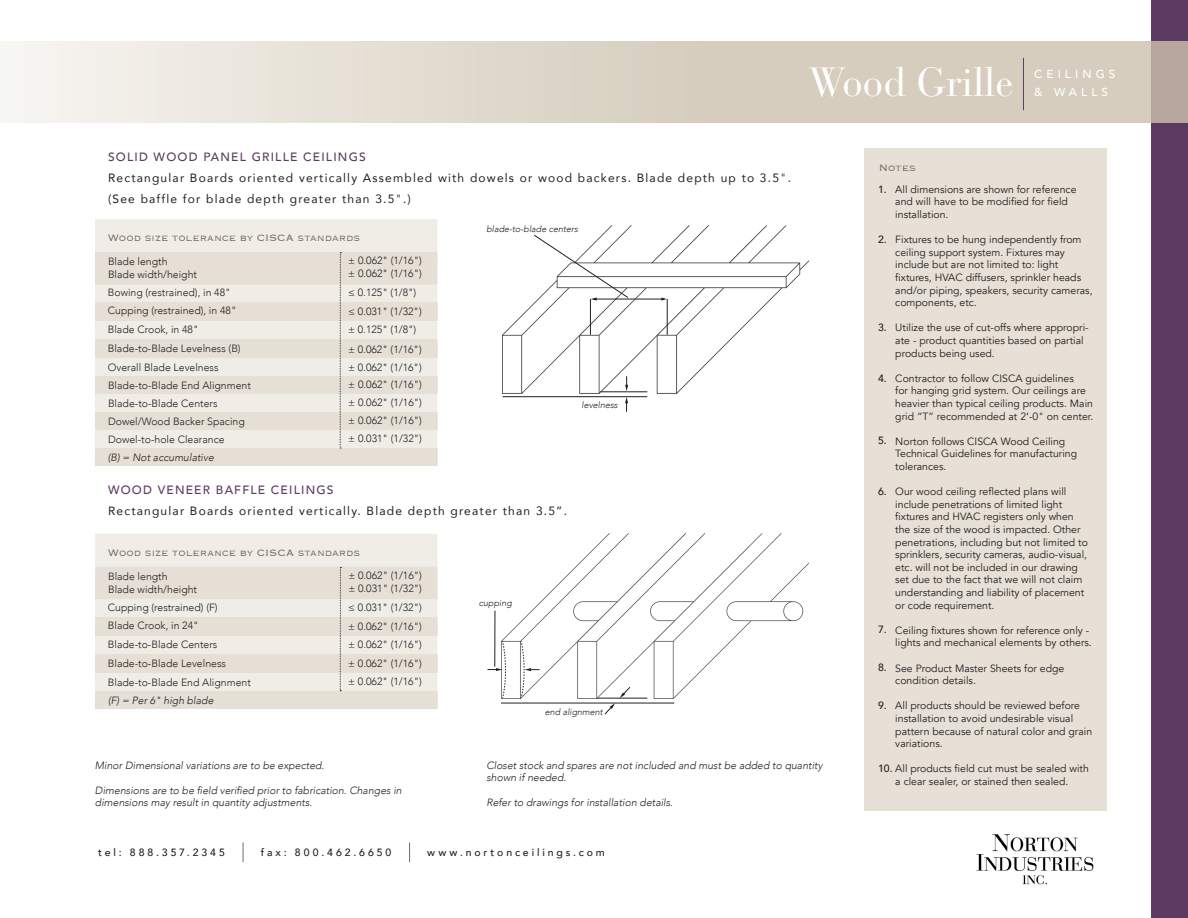
<style>
.page{position:relative;width:1188px;height:918px;background:#fff}
.page>*{position:absolute;margin:0;border:0;box-sizing:border-box;transform-origin:0 0}
.t1{font:40.5px "Bauer Bodoni";color:#fff}
.t2{font:12px/21px "Avenir";letter-spacing:.1em;color:#231f20}
.t3{font:300 12px "Copperplate";color:#736964}
.t4{font:500 12px "Avenir";letter-spacing:.1em;color:#5c3a62}
.t5{font:500 11.7px "Avenir";letter-spacing:.35em;color:#fff}
.t6{font:10.5px/12.6px "Avenir";color:#231f20}
.t7{font:300 10.5px "Avenir";color:#231f20}
.t8{font:italic 300 10.5px/12.6px "Avenir";color:#231f20}
.t9{font:500 10.5px "Avenir";letter-spacing:.275em;color:#231f20}
.t10{font:italic 300 9px "Avenir";color:#231f20}
.s1{font-weight:300}
.s2{font-weight:500}
</style>
<div class="page">
<img style="left:976px;top:834px;width:118px;height:51px">
<svg style="left:243px;top:842px;width:1px;height:20px"></svg>
<svg style="left:409px;top:842px;width:1px;height:20px"></svg>
<div style="left:1151px;top:0;width:37px;height:918px;background:#5c3a62"></div>
<svg style="left:0;top:41px;width:1188px;height:81px;background:#dfd7cb"></svg>
<hr style="left:1023px;top:58px;width:1px;height:52px;background:#5c3b61">
<div style="left:864px;top:148px;width:243px;height:663px;background:#e6e0d6"></div>
<div style="left:95px;top:219px;width:342px;height:247px;background:#f0ece6"></div>
<div style="left:95px;top:252px;width:342px;height:32px;background:#e5dfd5"></div>
<div style="left:95px;top:303px;width:342px;height:18px;background:#e5dfd5"></div>
<div style="left:95px;top:339px;width:342px;height:19px;background:#e5dfd5"></div>
<div style="left:95px;top:376px;width:342px;height:18px;background:#e5dfd5"></div>
<div style="left:95px;top:412px;width:342px;height:18px;background:#e5dfd5"></div>
<div style="left:95px;top:534px;width:343px;height:175px;background:#f0ece6"></div>
<div style="left:95px;top:567px;width:343px;height:32px;background:#e5dfd5"></div>
<div style="left:95px;top:617px;width:342px;height:19px;background:#e5dfd5"></div>
<div style="left:95px;top:654px;width:342px;height:18px;background:#e5dfd5"></div>
<div style="left:95px;top:691px;width:342px;height:18px;background:#e5dfd5"></div>
<svg style="left:340px;top:252px;width:1px;height:196px"></svg>
<div style="left:95px;top:448px;width:342px;height:18px;background:#e5dfd5"></div>
<svg style="left:340px;top:567px;width:1px;height:124px"></svg>
<img style="left:502px;top:533px;width:307px;height:166px">
<img style="left:503px;top:225px;width:306px;height:168px">
<svg style="left:625px;top:397px;width:3px;height:15px"></svg>
<svg style="left:625px;top:376px;width:3px;height:15px"></svg>
<hr style="left:594px;top:299px;width:70px;height:1px;background:#231f20">
<svg style="left:661px;top:298px;width:6px;height:3px"></svg>
<hr style="left:590px;top:299px;width:1px;height:36px;background:#231f20">
<hr style="left:667px;top:299px;width:1px;height:36px;background:#231f20">
<hr style="left:502px;top:396px;width:145px;height:1px;background:#231f20">
<hr style="left:600px;top:392px;width:47px;height:1px;background:#231f20">
<svg style="left:534px;top:235px;width:94px;height:66px"></svg>
<svg style="left:604px;top:687px;width:26px;height:28px"></svg>
<hr style="left:501px;top:703px;width:173px;height:1px;background:#231f20">
<hr style="left:597px;top:698px;width:50px;height:1px;background:#231f20">
<svg style="left:488px;top:641px;width:18px;height:57px"></svg>
<svg style="left:521px;top:641px;width:19px;height:57px"></svg>
<hr style="left:495px;top:611px;width:1px;height:56px;background:#231f20">
<p class="t1" style="left:808px;top:58px;width:207px">Wood Grille</p>
<p class="t5" style="left:1034px;top:64px;width:83px">CEILINGS</p>
<p class="t5" style="left:1034px;top:82px;width:75px">&amp; WALLS</p>
<p class="t4" style="left:108px;top:146px;width:259px">SOLID WOOD PANEL GRILLE CEILINGS</p>
<p class="t2" style="left:108px;top:167px;width:685px">Rectangular Boards oriented vertically Assembled with dowels or wood backers. Blade depth up to 3.5<span class="s1">"</span>. (See baffle for blade depth greater than 3.5<span class="s1">"</span>.)</p>
<p class="t3" style="left:108px;top:230px;width:254px">Wood size tolerance by CISCA standards</p>
<p class="t7" style="left:108px;top:256px;width:61px">Blade length</p>
<p class="t7" style="left:108px;top:268px;width:91px">Blade width/height</p>
<p class="t7" style="left:108px;top:286px;width:124px">Bowing (restrained), in 48"</p>
<p class="t7" style="left:108px;top:304px;width:130px">Cupping (restrained), in 48"</p>
<p class="t7" style="left:108px;top:323px;width:92px">Blade Crook, in 48"</p>
<p class="t7" style="left:108px;top:362px;width:112px">Overall Blade Levelness</p>
<p class="t7" style="left:348px;top:255px;width:75px">± 0.062" (1/16")</p>
<p class="t7" style="left:348px;top:267px;width:75px">± 0.062" (1/16")</p>
<p class="t7" style="left:348px;top:286px;width:70px">≤ 0.125" (1/8")</p>
<p class="t7" style="left:348px;top:305px;width:75px">≤ 0.031" (1/32")</p>
<p class="t7" style="left:348px;top:324px;width:70px">± 0.125" (1/8")</p>
<p class="t7" style="left:348px;top:343px;width:75px">± 0.062" (1/16")</p>
<p class="t7" style="left:348px;top:361px;width:75px">± 0.062" (1/16")</p>
<p class="t7" style="left:108px;top:342px;width:134px">Blade-to-Blade Levelness (B)</p>
<p class="t7" style="left:108px;top:379px;width:144px">Blade-to-Blade End Alignment</p>
<p class="t7" style="left:348px;top:378px;width:75px">± 0.062" (1/16")</p>
<p class="t7" style="left:108px;top:397px;width:111px">Blade-to-Blade Centers</p>
<p class="t7" style="left:348px;top:396px;width:75px">± 0.062" (1/16")</p>
<p class="t7" style="left:108px;top:415px;width:138px">Dowel/Wood Backer Spacing</p>
<p class="t7" style="left:348px;top:414px;width:75px">± 0.062" (1/16")</p>
<p class="t7" style="left:108px;top:433px;width:118px">Dowel-to-hole Clearance</p>
<p class="t7" style="left:348px;top:432px;width:75px">± 0.031" (1/32")</p>
<p class="t8" style="left:108px;top:451px;width:108px">(B) = Not accumulative</p>
<p class="t10" style="left:486px;top:223px;width:93px">blade-to-blade centers</p>
<p class="t10" style="left:582px;top:399px;width:38px">levelness</p>
<p class="t4" style="left:108px;top:480px;width:227px">WOOD VENEER BAFFLE CEILINGS</p>
<p class="t2" style="left:108px;top:500px;width:461px">Rectangular Boards oriented vertically. Blade depth greater than 3.5”.</p>
<p class="t3" style="left:108px;top:544px;width:254px">Wood size tolerance by CISCA standards</p>
<p class="t7" style="left:108px;top:570px;width:61px">Blade length</p>
<p class="t7" style="left:108px;top:583px;width:91px">Blade width/height</p>
<p class="t7" style="left:108px;top:601px;width:111px">Cupping (restrained) (F)</p>
<p class="t7" style="left:108px;top:619px;width:92px">Blade Crook, in 24"</p>
<p class="t7" style="left:108px;top:638px;width:111px">Blade-to-Blade Centers</p>
<p class="t7" style="left:108px;top:676px;width:144px">Blade-to-Blade End Alignment</p>
<p class="t7" style="left:348px;top:569px;width:75px">± 0.062" (1/16")</p>
<p class="t7" style="left:348px;top:582px;width:75px">± 0.031" (1/32")</p>
<p class="t7" style="left:348px;top:601px;width:75px">≤ 0.031" (1/32")</p>
<p class="t7" style="left:348px;top:620px;width:75px">± 0.062" (1/16")</p>
<p class="t7" style="left:348px;top:638px;width:75px">± 0.062" (1/16")</p>
<p class="t7" style="left:348px;top:658px;width:75px">± 0.062" (1/16")</p>
<p class="t7" style="left:348px;top:675px;width:75px">± 0.062" (1/16")</p>
<p class="t7" style="left:108px;top:657px;width:120px">Blade-to-Blade Levelness</p>
<p class="t8" style="left:108px;top:694px;width:107px">(F) = Per 6" high blade</p>
<p class="t8" style="left:95px;top:759px;width:231px">Minor Dimensional variations are to be expected.</p>
<p class="t8" style="left:95px;top:784px;width:308px">Dimensions are to be field verified prior to fabrication. Changes in dimensions may result in quantity adjustments.</p>
<p class="t10" style="left:479px;top:598px;width:34px">cupping</p>
<p class="t10" style="left:545px;top:707px;width:60px">end alignment</p>
<p class="t8" style="left:486px;top:759px;width:338px">Closet stock and spares are not included and must be added to quantity shown if needed.</p>
<p class="t8" style="left:486px;top:797px;width:188px">Refer to drawings for installation details.</p>
<p class="t9" style="left:98px;top:844px;width:128px">tel: 888.357.2345</p>
<p class="t9" style="left:261px;top:844px;width:132px">fax: 800.462.6650</p>
<p class="t9" style="left:427px;top:844px;width:179px">www.nortonceilings.com</p>
<p class="t3" style="left:879px;top:160px;width:39px">Notes</p>
<p class="t6" style="left:895px;top:183px;width:183px">All dimensions are shown for reference and will have to be modified for field installation.</p>
<p class="t6" style="left:895px;top:233px;width:188px">Fixtures to be hung independently from</p>
<p class="t6" style="left:895px;top:246px;width:199px">ceiling support system. Fixtures may include but are not limited to: light fixtures, HVAC diffusers, sprinkler heads and/or piping, speakers, security cameras, components, etc.</p>
<p class="t6" style="left:895px;top:322px;width:195px">Utilize the use of cut-offs where appropri&shy;ate - product quantities based on partial products being used.</p>
<p class="t6" style="left:895px;top:372px;width:199px">Contractor to follow CISCA guidelines<br>for hanging grid system. Our ceilings are heavier than typical ceiling products. Main grid “T” recommended at 2<span class="s2">'</span>-0<span class="s1">"</span> on center.</p>
<p class="t6" style="left:895px;top:435px;width:183px">Norton follows CISCA Wood Ceiling<br>Technical Guidelines for manufacturing tolerances.</p>
<p class="t6" style="left:895px;top:485px;width:194px">Our wood ceiling reflected plans will include penetrations of limited light fixtures and HVAC registers only when the size of the wood is impacted. Other penetrations, including but not limited to sprinklers, security cameras, audio-visual, etc. will not be included in our drawing set due to the fact that we will not claim understanding and liability of placement or code requirement.</p>
<p class="t6" style="left:895px;top:624px;width:198px">Ceiling fixtures shown for reference only - lights and mechanical elements by others.</p>
<p class="t6" style="left:895px;top:662px;width:171px">See Product Master Sheets for edge condition details.</p>
<p class="t6" style="left:895px;top:700px;width:198px">All products should be reviewed before installation to avoid undesirable visual pattern because of natural color and grain variations.</p>
<p class="t6" style="left:878px;top:763px;width:212px;text-align:center"><span class="s2">10.</span> All products field cut must be sealed with a clear sealer, or stained then sealed.</p>
<p class="t9" style="left:878px;top:180px;width:10px">1.</p>
<p class="t9" style="left:878px;top:230px;width:10px">2.</p>
<p class="t9" style="left:878px;top:319px;width:10px">3.</p>
<p class="t9" style="left:878px;top:369px;width:10px">4.</p>
<p class="t9" style="left:878px;top:432px;width:10px">5.</p>
<p class="t9" style="left:878px;top:483px;width:10px">6.</p>
<p class="t9" style="left:878px;top:621px;width:10px">7.</p>
<p class="t9" style="left:878px;top:659px;width:10px">8.</p>
<p class="t9" style="left:878px;top:696px;width:10px">9.</p>
</div>
